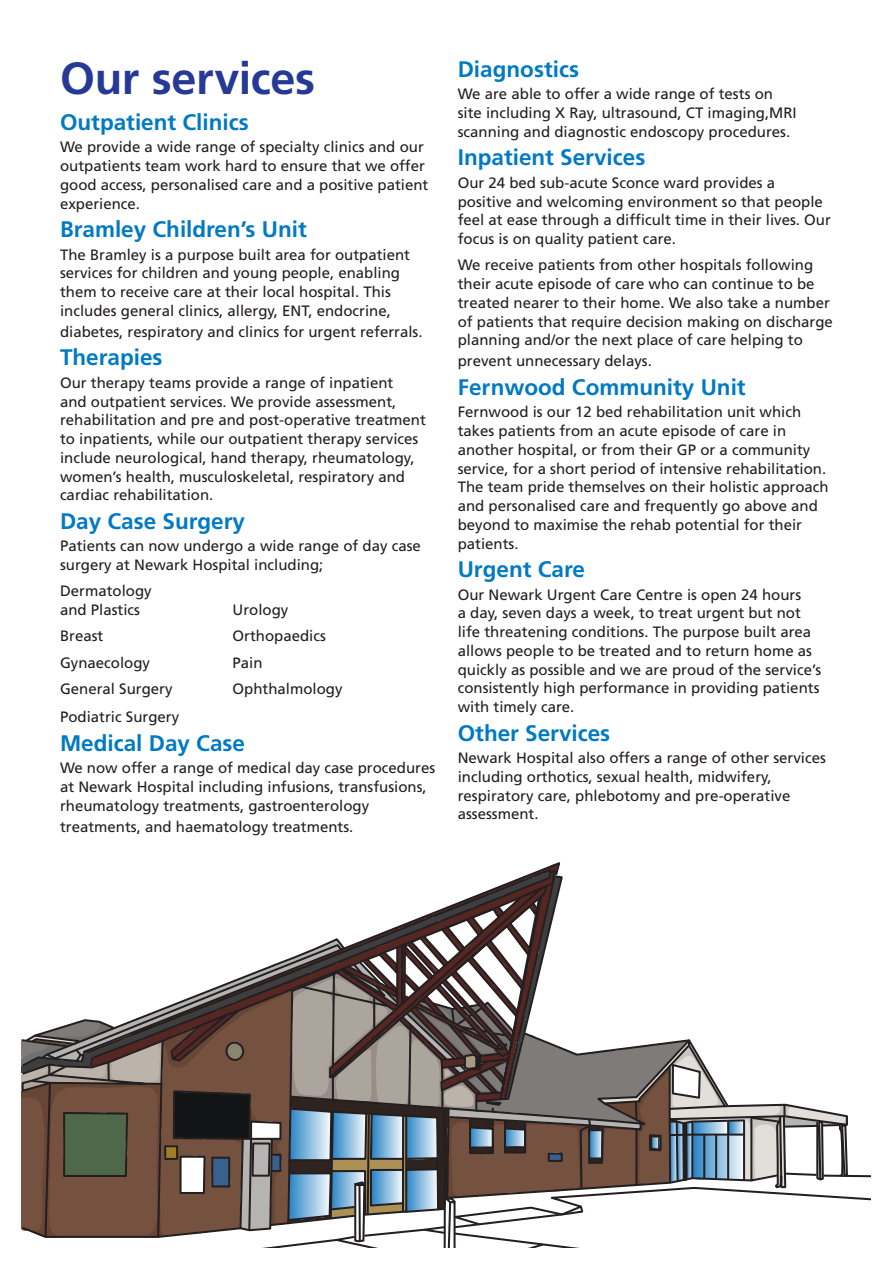
<style>
.page{position:relative;width:893px;height:1263px;background:#fff}
.page>*{position:absolute;margin:0;border:0;box-sizing:border-box;transform-origin:0 0}
.t1{font:700 45px "Frutiger LT Std";letter-spacing:-.01em;color:#263996}
.t2{font:700 22.5px "Frutiger LT Std";color:#007ac2}
.t3{font:15px/18.8px "Frutiger LT Std";color:#231f20}
</style>
<div class="page">
<svg style="left:22px;top:874px;width:849px;height:373px"></svg>
<p class="t1" style="left:60px;top:52px;width:257px">Our services</p>
<p class="t2" style="left:60px;top:109px;width:190px">Outpatient Clinics</p>
<p class="t3" style="left:60px;top:138px;width:370px">We provide a wide range of specialty clinics and our outpatients team work hard to ensure that we offer good access, personalised care and a positive patient experience.</p>
<p class="t2" style="left:60px;top:216px;width:248px">Bramley Children’s Unit</p>
<p class="t3" style="left:60px;top:245px;width:352px">The Bramley is a purpose built area for outpatient services for children and young people, enabling them to receive care at their local hospital. This includes general clinics, allergy, ENT, endocrine,</p>
<p class="t3" style="left:60px;top:322px;width:364px">diabetes, respiratory and clinics for urgent referrals.</p>
<p class="t2" style="left:60px;top:344px;width:104px">Therapies</p>
<p class="t3" style="left:60px;top:373px;width:367px">Our therapy teams provide a range of inpatient<br>and outpatient services. We provide assessment, rehabilitation and pre and post-operative treatment to inpatients, while our outpatient therapy services include neurological, hand therapy, rheumatology, women’s health, musculoskeletal, respiratory and cardiac rehabilitation.</p>
<p class="t2" style="left:60px;top:508px;width:187px">Day Case Surgery</p>
<p class="t3" style="left:60px;top:537px;width:362px">Patients can now undergo a wide range of day case surgery at Newark Hospital including;</p>
<p class="t3" style="left:60px;top:582px;width:93px">Dermatology and Plastics</p>
<p class="t3" style="left:232px;top:600px;width:57px">Urology</p>
<p class="t3" style="left:60px;top:627px;width:45px">Breast</p>
<p class="t3" style="left:232px;top:627px;width:95px">Orthopaedics</p>
<p class="t3" style="left:60px;top:653px;width:91px">Gynaecology</p>
<p class="t3" style="left:232px;top:653px;width:32px">Pain</p>
<p class="t3" style="left:60px;top:679px;width:114px">General Surgery</p>
<p class="t3" style="left:232px;top:679px;width:112px">Ophthalmology</p>
<p class="t3" style="left:60px;top:708px;width:121px">Podiatric Surgery</p>
<p class="t2" style="left:60px;top:730px;width:187px">Medical Day Case</p>
<p class="t3" style="left:60px;top:759px;width:377px">We now offer a range of medical day case procedures at Newark Hospital including infusions, transfusions, rheumatology treatments, gastroenterology</p>
<p class="t3" style="left:60px;top:817px;width:295px">treatments, and haematology treatments.</p>
<p class="t2" style="left:458px;top:56px;width:123px">Diagnostics</p>
<p class="t3" style="left:458px;top:85px;width:340px">We are able to offer a wide range of tests on site including X Ray, ultrasound, CT imaging,MRI scanning and diagnostic endoscopy procedures.</p>
<p class="t2" style="left:458px;top:144px;width:189px">Inpatient Services</p>
<p class="t3" style="left:458px;top:173px;width:375px">Our 24 bed sub-acute Sconce ward provides a positive and welcoming environment so that people feel at ease through a difficult time in their lives. Our focus is on quality patient care.</p>
<p class="t3" style="left:458px;top:256px;width:377px">We receive patients from other hospitals following their acute episode of care who can continue to be treated nearer to their home. We also take a number of patients that require decision making on discharge planning and/or the next place of care helping to</p>
<p class="t3" style="left:458px;top:352px;width:196px">prevent unnecessary delays.</p>
<p class="t2" style="left:458px;top:374px;width:289px">Fernwood Community Unit</p>
<p class="t3" style="left:458px;top:403px;width:372px">Fernwood is our 12 bed rehabilitation unit which takes patients from an acute episode of care in another hospital, or from their GP or a community service, for a short period of intensive rehabilitation.<br>The team pride themselves on their holistic approach and personalised care and frequently go above and beyond to maximise the rehab potential for their patients.</p>
<p class="t2" style="left:458px;top:556px;width:129px">Urgent Care</p>
<p class="t3" style="left:458px;top:585px;width:365px">Our Newark Urgent Care Centre is open 24 hours<br>a day, seven days a week, to treat urgent but not life threatening conditions. The purpose built area allows people to be treated and to return home as quickly as possible and we are proud of the service’s consistently high performance in providing patients with timely care.</p>
<p class="t2" style="left:458px;top:720px;width:154px">Other Services</p>
<p class="t3" style="left:458px;top:749px;width:370px">Newark Hospital also offers a range of other services including orthotics, sexual health, midwifery, respiratory care, phlebotomy and pre-operative assessment.</p>
</div>
